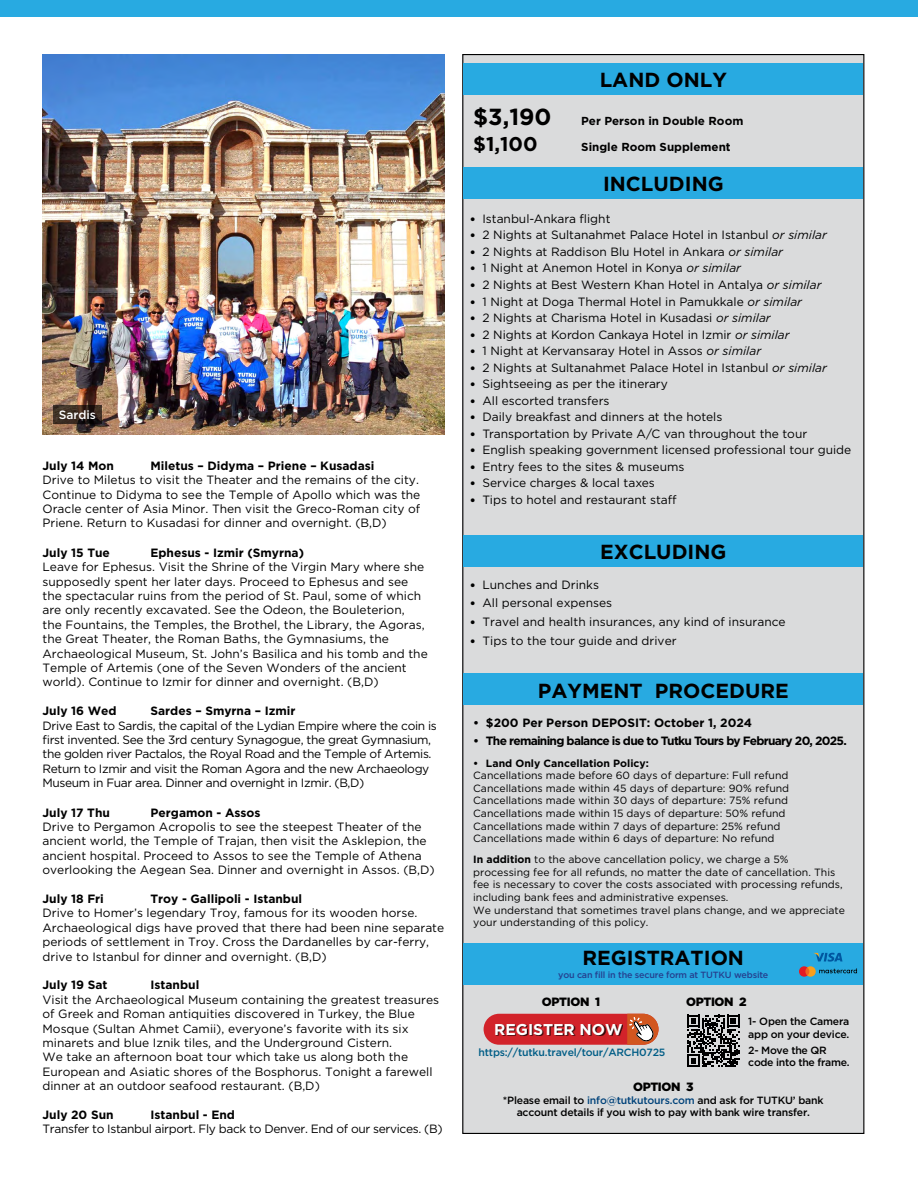
<style>
.page{position:relative;width:918px;height:1188px;background:#fff}
.page>*{position:absolute;margin:0;border:0;box-sizing:border-box;transform-origin:0 0}
.t1{font:700 23.25px "Gotham";color:#000}
.t2{font:700 20.4px "Gotham";color:#000}
.t3{font:700 19.95px "Gotham";color:#000}
.t4{font:700 15.6px "Gotham";letter-spacing:-.005em;color:#fff}
.t5{font:12px/14.4px "Gotham";color:#000}
.t6{font:12px/14.4px "Gotham";letter-spacing:-.03em;color:#000}
.t7{font:700 12px "Gotham";color:#000}
.t8{font:700 12px "Gotham";letter-spacing:-.06em;color:#000}
.t9{font:900 12px "Gotham";letter-spacing:-.03em;color:#000}
.t10{font:500 12px "Gotham";color:#fff}
.t11{font:700 11.55px "Gotham";color:#000}
.t12{font:10.5px/12.6px "Gotham";color:#000}
.t13{font:500 10.5px/12.1px "Gotham";letter-spacing:-.02em;color:#000}
.t14{font:500 10.5px "Gotham";letter-spacing:-.02em;color:#005d86}
.t15{font:700 10.5px "Gotham";color:#000}
.t16{font:500 9px "Gotham";letter-spacing:-.02em;color:#25408f}
.s1{font-family:"Calibri"}
.s2{font-style:italic}
.s3{font-weight:700}
.s4{color:#00427a}
</style>
<div class="page">
<div style="left:463px;top:55px;width:401px;height:1078px;background:#dadbdc"></div>
<div style="left:463px;top:63px;width:400px;height:31px;background:#28aae1"></div>
<div style="left:463px;top:168px;width:400px;height:31px;background:#28aae1"></div>
<div style="left:463px;top:535px;width:400px;height:31px;background:#28aae1"></div>
<div style="left:463px;top:674px;width:400px;height:31px;background:#28aae1"></div>
<img style="left:43px;top:54px;width:401px;height:381px">
<div style="left:0;top:0;width:918px;height:16px;background:#28aae1"></div>
<svg style="left:54px;top:405px;width:48px;height:19px"></svg>
<div style="left:463px;top:943px;width:400px;height:41px;background:#28aae1"></div>
<svg style="left:799px;top:953px;width:58px;height:24px"></svg>
<div style="left:484px;top:1014px;width:175px;height:31px;background:#d2232a;border-radius:15px"></div>
<div style="left:496px;top:1024px;width:127px;height:12px;background:#000;opacity:.75"></div>
<svg style="left:627px;top:1014px;width:32px;height:31px"></svg>
<svg style="left:687px;top:1015px;width:53px;height:52px"></svg>
<p class="t10" style="left:59px;top:407px;width:39px">Sardis</p>
<p class="t7" style="left:43px;top:458px;width:73px">July 14 Mon</p>
<p class="t7" style="left:151px;top:458px;width:225px">Miletus – Didyma – Priene – Kusadasi</p>
<p class="t5" style="left:43px;top:472px;width:379px;text-align:justify">Drive to Miletus to visit the Theater and the remains of the city.<br>Continue to Didyma to see the Temple of Apollo which was the Oracle center of Asia Minor. Then visit the Greco-Roman city of Priene. Return to Kusadasi for dinner and overnight. (B,D)</p>
<p class="t7" style="left:43px;top:545px;width:69px">July 15 Tue</p>
<p class="t7" style="left:151px;top:545px;width:155px">Ephesus - Izmir (Smyrna)</p>
<p class="t5" style="left:43px;top:559px;width:387px">Leave for Ephesus. Visit the Shrine of the Virgin Mary where she supposedly spent her later days. Proceed to Ephesus and see the spectacular ruins from the period of St. Paul, some of which are only recently excavated. See the Odeon, the Bouleterion,<br>the Fountains, the Temples, the Brothel, the Library, the Agoras, the Great Theater, the Roman Baths, the Gymnasiums, the Archaeological Museum, St. John’s Basilica and his tomb and the Temple of Artemis (one of the Seven Wonders of the ancient world). Continue to Izmir for dinner and overnight. (B,D)</p>
<p class="t7" style="left:43px;top:703px;width:76px">July 16 Wed</p>
<p class="t7" style="left:151px;top:703px;width:147px">Sardes – Smyrna – Izmir</p>
<p class="t6" style="left:43px;top:718px;width:396px">Drive East to Sardis, the capital of the Lydian Empire where the coin is first invented. See the 3rd century Synagogue, the great Gymnasium, the golden river Pactalos, the Royal Road and the Temple of Artemis.<br>Return to Izmir and visit the Roman Agora and the new Archaeology Museum in Fuar area. Dinner and overnight in Izmir. (B,D)</p>
<p class="t7" style="left:43px;top:804px;width:69px">July 17 Thu</p>
<p class="t7" style="left:151px;top:804px;width:112px">Pergamon - Assos</p>
<p class="t5" style="left:43px;top:819px;width:394px">Drive to Pergamon Acropolis to see the steepest Theater of the ancient world, the Temple of Trajan, then visit the Asklepion, the ancient hospital. Proceed to Assos to see the Temple of Athena overlooking the Aegean Sea. Dinner and overnight in Assos. (B,D)</p>
<p class="t7" style="left:43px;top:891px;width:63px">July 18 Fri</p>
<p class="t7" style="left:151px;top:891px;width:153px">Troy - Gallipoli - Istanbul</p>
<p class="t5" style="left:43px;top:906px;width:403px">Drive to Homer’s legendary Troy, famous for its wooden horse.<br>Archaeological digs have proved that there had been nine separate periods of settlement in Troy. Cross the Dardanelles by car-ferry, drive to Istanbul for dinner and overnight. (B,D)</p>
<p class="t7" style="left:43px;top:977px;width:67px">July 19 Sat</p>
<p class="t7" style="left:151px;top:977px;width:50px">Istanbul</p>
<p class="t5" style="left:43px;top:992px;width:398px">Visit the Archaeological Museum containing the greatest treasures of Greek and Roman antiquities discovered in Turkey, the Blue Mosque (Sultan Ahmet Camii), everyone’s favorite with its six minarets and blue Iznik tiles, and the Underground Cistern.<br>We take an afternoon boat tour which take us along both the European and Asiatic shores of the Bosphorus. Tonight a farewell dinner at an outdoor seafood restaurant. (B,D)</p>
<p class="t7" style="left:43px;top:1107px;width:73px">July 20 Sun</p>
<p class="t7" style="left:151px;top:1107px;width:86px">Istanbul - End</p>
<p class="t6" style="left:43px;top:1122px;width:402px">Transfer to Istanbul airport. Fly back to Denver. End of our services. (B)</p>
<h2 class="t2" style="left:600px;top:66px;width:129px">LAND ONLY</h2>
<h1 class="t1" style="left:473px;top:102px;width:80px">$3,190</h1>
<p class="t11" style="left:581px;top:114px;width:164px">Per Person in Double Room</p>
<h3 class="t3" style="left:473px;top:130px;width:66px">$1,100</h3>
<p class="t11" style="left:581px;top:139px;width:151px">Single Room Supplement</p>
<h2 class="t2" style="left:603px;top:171px;width:122px">INCLUDING</h2>
<p class="t5" style="left:470px;top:211px;width:142px"><span class="s1">•</span> Istanbul-Ankara flight</p>
<p class="t5" style="left:470px;top:228px;width:359px"><span class="s1">•</span> 2 Nights at Sultanahmet Palace Hotel in Istanbul <span class="s2">or similar</span></p>
<p class="t5" style="left:470px;top:244px;width:315px"><span class="s1">•</span> 2 Nights at Raddison Blu Hotel in Ankara <span class="s2">or similar</span></p>
<p class="t5" style="left:470px;top:261px;width:273px"><span class="s1">•</span> 1 Night at Anemon Hotel in Konya <span class="s2">or similar</span></p>
<p class="t5" style="left:470px;top:277px;width:353px"><span class="s1">•</span> 2 Nights at Best Western Khan Hotel in Antalya <span class="s2">or similar</span></p>
<p class="t5" style="left:470px;top:294px;width:334px"><span class="s1">•</span> 1 Night at Doga Thermal Hotel in Pamukkale <span class="s2">or similar</span></p>
<p class="t5" style="left:470px;top:310px;width:303px"><span class="s1">•</span> 2 Nights at Charisma Hotel in Kusadasi <span class="s2">or similar</span></p>
<p class="t5" style="left:470px;top:327px;width:322px"><span class="s1">•</span> 2 Nights at Kordon Cankaya Hotel in Izmir <span class="s2">or similar</span></p>
<p class="t5" style="left:470px;top:343px;width:293px"><span class="s1">•</span> 1 Night at Kervansaray Hotel in Assos <span class="s2">or similar</span></p>
<p class="t5" style="left:470px;top:360px;width:359px"><span class="s1">•</span> 2 Nights at Sultanahmet Palace Hotel in Istanbul <span class="s2">or similar</span></p>
<p class="t5" style="left:470px;top:376px;width:200px"><span class="s1">•</span> Sightseeing as per the itinerary</p>
<p class="t5" style="left:470px;top:393px;width:141px"><span class="s1">•</span> All escorted transfers</p>
<p class="t5" style="left:470px;top:409px;width:254px"><span class="s1">•</span> Daily breakfast and dinners at the hotels</p>
<p class="t5" style="left:470px;top:426px;width:339px"><span class="s1">•</span> Transportation by Private A/C van throughout the tour</p>
<p class="t5" style="left:470px;top:443px;width:383px"><span class="s1">•</span> English speaking government licensed professional tour guide</p>
<p class="t5" style="left:470px;top:459px;width:216px"><span class="s1">•</span> Entry fees to the sites &amp; museums</p>
<p class="t5" style="left:470px;top:476px;width:187px"><span class="s1">•</span> Service charges &amp; local taxes</p>
<p class="t5" style="left:470px;top:492px;width:209px"><span class="s1">•</span> Tips to hotel and restaurant staff</p>
<h2 class="t2" style="left:600px;top:538px;width:128px">EXCLUDING</h2>
<p class="t5" style="left:470px;top:577px;width:131px"><span class="s1">•</span> Lunches and Drinks</p>
<p class="t5" style="left:470px;top:596px;width:144px"><span class="s1">•</span> All personal expenses</p>
<p class="t5" style="left:470px;top:614px;width:317px"><span class="s1">•</span> Travel and health insurances, any kind of insurance</p>
<p class="t5" style="left:470px;top:633px;width:208px"><span class="s1">•</span> Tips to the tour guide and driver</p>
<h2 class="t2" style="left:538px;top:677px;width:252px">PAYMENT PROCEDURE</h2>
<p class="t7" style="left:473px;top:715px;width:280px">• $200 Per Person DEPOSIT: October 1, 2024</p>
<p class="t8" style="left:473px;top:733px;width:375px">• The remaining balance is due to Tutku Tours by February 20, 2025.</p>
<p class="t15" style="left:473px;top:756px;width:177px">• Land Only Cancellation Policy:</p>
<p class="t12" style="left:473px;top:769px;width:318px">Cancellations made before 60 days of departure: Full refund Cancellations made within 45 days of departure: 90% refund Cancellations made within 30 days of departure: 75% refund Cancellations made within 15 days of departure: 50% refund Cancellations made within 7 days of departure: 25% refund Cancellations made within 6 days of departure: No refund</p>
<p class="t12" style="left:473px;top:853px;width:373px"><span class="s3">In addition</span> to the above cancellation policy, we charge a 5% processing fee for all refunds, no matter the date of cancellation. This fee is necessary to cover the costs associated with processing refunds, including bank fees and administrative expenses.<br>We understand that sometimes travel plans change, and we appreciate your understanding of this policy.</p>
<h2 class="t2" style="left:583px;top:944px;width:163px">REGISTRATION</h2>
<p class="t9" style="left:542px;top:994px;width:60px">OPTION 1</p>
<p class="t9" style="left:686px;top:994px;width:62px">OPTION 2</p>
<p class="t16" style="left:558px;top:969px;width:212px">you can fill in the secure form at TUTKU website</p>
<p class="t13" style="left:748px;top:1016px;width:103px">1- Open the Camera app on your device.</p>
<p class="t13" style="left:748px;top:1044px;width:103px">2- Move the QR code into the frame.</p>
<h3 class="t4" style="left:494px;top:1019px;width:130px">REGISTER NOW</h3>
<p class="t14" style="left:479px;top:1046px;width:188px">https://tutku.travel/tour/ARCH0725</p>
<p class="t9" style="left:633px;top:1078px;width:62px">OPTION 3</p>
<p class="t13" style="left:503px;top:1094px;width:322px;text-align:center">*Please email to <span class="s4">info@tutkutours.com</span> and ask for TUTKU’ bank account details if you wish to pay with bank wire transfer.</p>
</div>
